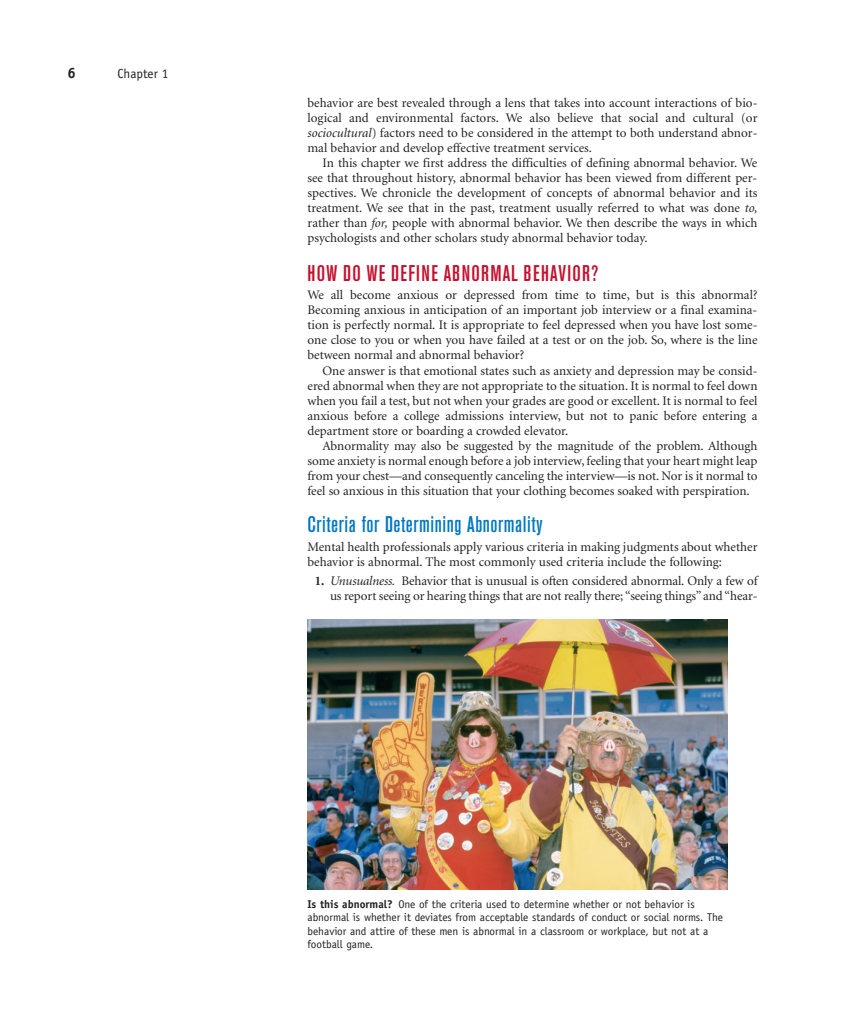
<style>
.page{position:relative;width:855px;height:1013px;background:#fff}
.page>*{position:absolute;margin:0;border:0;box-sizing:border-box;transform-origin:0 0}
.t1{font:500 condensed 22.5px "Akzidenz Grotesk BE";letter-spacing:.025em;color:#0078c0}
.t2{font:500 condensed 22.5px "Akzidenz Grotesk BE";letter-spacing:.055em;color:#c3102e}
.t3{font:700 15px "Officina Sans";color:#231f20}
.t4{font:13.12px/15px "Minion";color:#231f20;text-align:justify}
.t5{font:13.12px "Officina Sans";color:#231f20}
.t6{font:11.25px/13.5px "Officina Sans";color:#231f20}
.s1{font-style:italic}
.s2{font-weight:700}
</style>
<div class="page">
<img style="left:307px;top:619px;width:421px;height:271px">
<p class="t3" style="left:68px;top:67px;width:10px">6</p>
<p class="t5" style="left:118px;top:69px;width:52px">Chapter 1</p>
<p class="t4" style="left:308px;top:96px;width:452px">behavior are best revealed through a lens that takes into account interactions of bio&shy;logical and environmental factors. We also believe that social and cultural (or <span class="s1">sociocultural</span>) factors need to be considered in the attempt to both understand abnor&shy;mal behavior and develop effective treatment services.</p>
<p class="t4" style="left:308px;top:156px;width:452px;text-indent:15px">In this chapter we first address the difficulties of defining abnormal behavior. We see that throughout history, abnormal behavior has been viewed from different per&shy;spectives. We chronicle the development of concepts of abnormal behavior and its treatment. We see that in the past, treatment usually referred to what was done <span class="s1">to, </span>rather than <span class="s1">for,</span> people with abnormal behavior. We then describe the ways in which psychologists and other scholars study abnormal behavior today.</p>
<h1 class="t2" style="left:308px;top:265px;width:292px">HOW DO WE DEFINE ABNORMAL BEHAVIOR?</h1>
<p class="t4" style="left:308px;top:289px;width:452px">We all become anxious or depressed from time to time, but is this abnormal?<br>Becoming anxious in anticipation of an important job interview or a final examina&shy;tion is perfectly normal. It is appropriate to feel depressed when you have lost some&shy;one close to you or when you have failed at a test or on the job. So, where is the line between normal and abnormal behavior?</p>
<p class="t4" style="left:308px;top:364px;width:452px;text-indent:15px">One answer is that emotional states such as anxiety and depression may be consid&shy;ered abnormal when they are not appropriate to the situation. It is normal to feel down when you fail a test, but not when your grades are good or excellent. It is normal to feel anxious before a college admissions interview, but not to panic before entering a department store or boarding a crowded elevator.</p>
<p class="t4" style="left:308px;top:439px;width:452px;text-indent:15px">Abnormality may also be suggested by the magnitude of the problem. Although some anxiety is normal enough before a job interview, feeling that your heart might leap from your chest—and consequently canceling the interview—is not. Nor is it normal to feel so anxious in this situation that your clothing becomes soaked with perspiration.</p>
<h1 class="t1" style="left:308px;top:516px;width:237px">Criteria for Determining Abnormality</h1>
<p class="t4" style="left:308px;top:540px;width:451px">Mental health professionals apply various criteria in making judgments about whether behavior is abnormal. The most commonly used criteria include the following:</p>
<p class="t4" style="left:315px;top:574px;width:444px;text-align:right"><span class="s2">1.</span> <span class="s1">Unusualness.</span> Behavior that is unusual is often considered abnormal. Only a few of us report seeing or hearing things that are not really there; “seeing things” and “hear-</p>
<p class="t6" style="left:308px;top:898px;width:417px"><span class="s2">Is this abnormal?</span> One of the criteria used to determine whether or not behavior is abnormal is whether it deviates from acceptable standards of conduct or social norms. The behavior and attire of these men is abnormal in a classroom or workplace, but not at a football game.</p>
</div>
